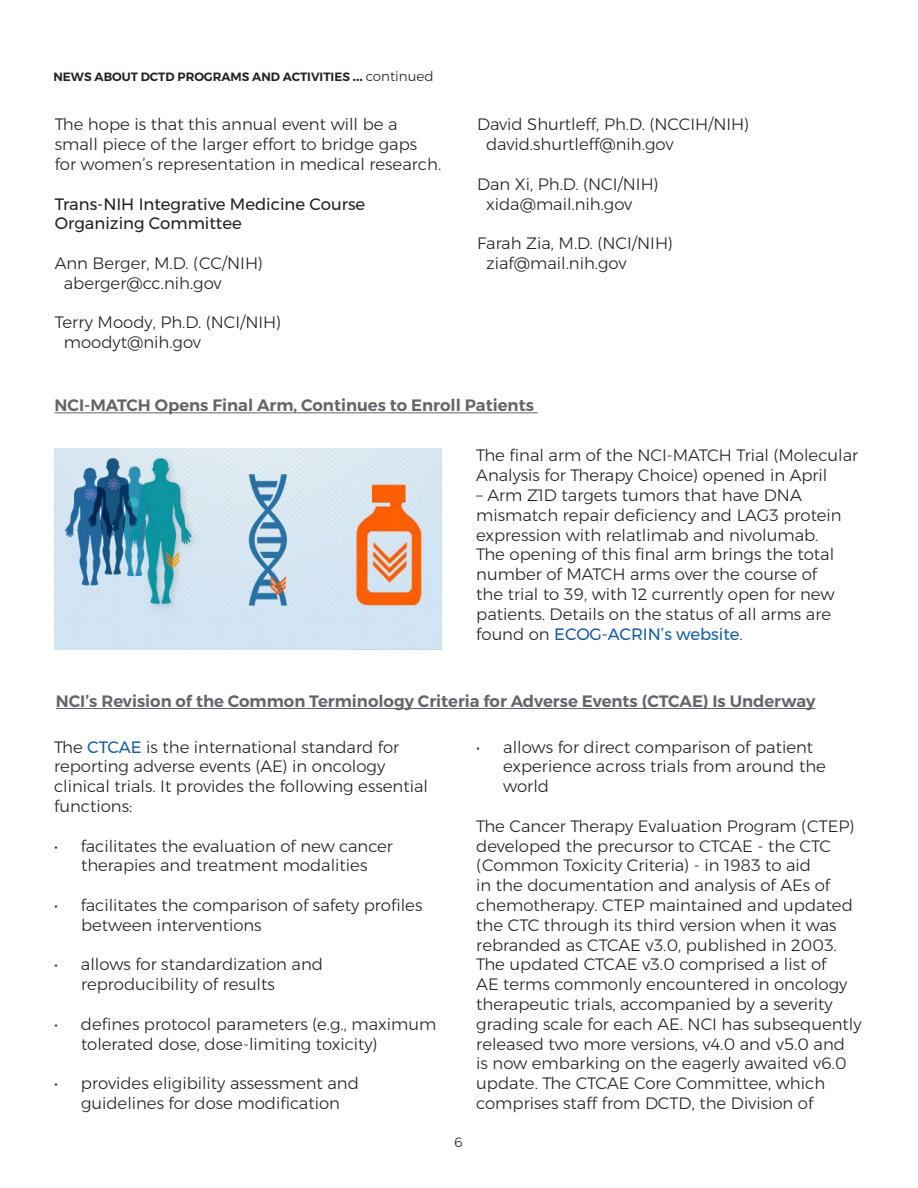
<style>
.page{position:relative;width:918px;height:1188px;background:#fff}
.page>*{position:absolute;margin:0;border:0;box-sizing:border-box;transform-origin:0 0}
.t1{font:300 16.5px/19.8px "Montserrat";color:#231f20}
.t2{font:600 16.5px "Montserrat";color:#63656a}
.t3{font:16.5px/19.8px "Montserrat";color:#231f20}
.t4{font:300 13.5px "Montserrat";color:#231f20}
.t5{font:600 12px "Montserrat";color:#231f20}
.s1{font-weight:700;font-size:13.5px}
.s2{font-weight:300;font-size:13.5px}
.s3{font-weight:400;color:#175d9e}
</style>
<div class="page">
<hr style="left:55px;top:412px;width:483px;height:1px;background:#63656a">
<img style="left:55px;top:448px;width:387px;height:202px">
<hr style="left:56px;top:708px;width:760px;height:1px;background:#63656a">
<p class="t5" style="left:54px;top:67px;width:381px">NEWS ABOUT DCTD PROGRAMS AND ACTIVITIES <span class="s1">...</span> <span class="s2">continued</span></p>
<p class="t1" style="left:55px;top:114px;width:388px">The hope is that this annual event will be a small piece of the larger effort to bridge gaps for women’s representation in medical research.</p>
<p class="t3" style="left:55px;top:194px;width:312px">Trans-NIH Integrative Medicine Course<br>Organizing Committee</p>
<p class="t1" style="left:55px;top:253px;width:210px">Ann Berger, M.D. (CC/NIH)</p>
<p class="t1" style="left:64px;top:273px;width:159px">aberger@cc.nih.gov</p>
<p class="t1" style="left:55px;top:312px;width:228px">Terry Moody, Ph.D. (NCI/NIH)</p>
<p class="t1" style="left:64px;top:332px;width:139px">moodyt@nih.gov</p>
<p class="t1" style="left:477px;top:114px;width:274px">David Shurtleff, Ph.D. (NCCIH/NIH)</p>
<p class="t1" style="left:486px;top:134px;width:189px">david.shurtleff@nih.gov</p>
<p class="t1" style="left:477px;top:174px;width:183px">Dan Xi, Ph.D. (NCI/NIH)</p>
<p class="t1" style="left:486px;top:194px;width:148px">xida@mail.nih.gov</p>
<p class="t1" style="left:477px;top:233px;width:198px">Farah Zia, M.D. (NCI/NIH)</p>
<p class="t1" style="left:486px;top:253px;width:142px">ziaf@mail.nih.gov</p>
<p class="t2" style="left:55px;top:392px;width:481px">NCI-MATCH Opens Final Arm, Continues to Enroll Patients</p>
<p class="t1" style="left:476px;top:445px;width:383px">The final arm of the NCI-MATCH Trial (Molecular<br>Analysis for Therapy Choice) opened in April</p>
<p class="t1" style="left:476px;top:485px;width:367px">– Arm Z1D targets tumors that have DNA mismatch repair deficiency and LAG3 protein expression with relatlimab and nivolumab.<br>The opening of this final arm brings the total number of MATCH arms over the course of the trial to 39, with 12 currently open for new patients. Details on the status of all arms are found on <span class="s3">ECOG-ACRIN’s website</span>.</p>
<p class="t2" style="left:56px;top:688px;width:761px">NCI’s Revision of the Common Terminology Criteria for Adverse Events (CTCAE) Is Underway</p>
<p class="t1" style="left:54px;top:737px;width:375px">The <span class="s3">CTCAE</span> is the international standard for reporting adverse events (AE) in oncology clinical trials. It provides the following essential functions:</p>
<p class="t1" style="left:54px;top:836px;width:340px;text-align:center">• facilitates the evaluation of new cancer therapies and treatment modalities</p>
<p class="t1" style="left:81px;top:895px;width:343px;text-indent:-27px">• facilitates the comparison of safety profiles between interventions</p>
<p class="t1" style="left:81px;top:954px;width:244px;text-indent:-27px">• allows for standardization and reproducibility of results</p>
<p class="t1" style="left:81px;top:1014px;width:357px;text-indent:-27px">• defines protocol parameters (e.g., maximum tolerated dose, dose-limiting toxicity)</p>
<p class="t1" style="left:54px;top:1073px;width:306px;text-align:center">• provides eligibility assessment and guidelines for dose modification</p>
<p class="t4" style="left:454px;top:1132px;width:10px">6</p>
<p class="t1" style="left:503px;top:737px;width:324px;text-indent:-27px">• allows for direct comparison of patient experience across trials from around the world</p>
<p class="t1" style="left:476px;top:816px;width:387px">The Cancer Therapy Evaluation Program (CTEP) developed the precursor to CTCAE - the CTC (Common Toxicity Criteria) - in 1983 to aid<br>in the documentation and analysis of AEs of chemotherapy. CTEP maintained and updated the CTC through its third version when it was rebranded as CTCAE v3.0, published in 2003.<br>The updated CTCAE v3.0 comprised a list of<br>AE terms commonly encountered in oncology therapeutic trials, accompanied by a severity grading scale for each AE. NCI has subsequently released two more versions, v4.0 and v5.0 and<br>is now embarking on the eagerly awaited v6.0 update. The CTCAE Core Committee, which comprises staff from DCTD, the Division of</p>
</div>
